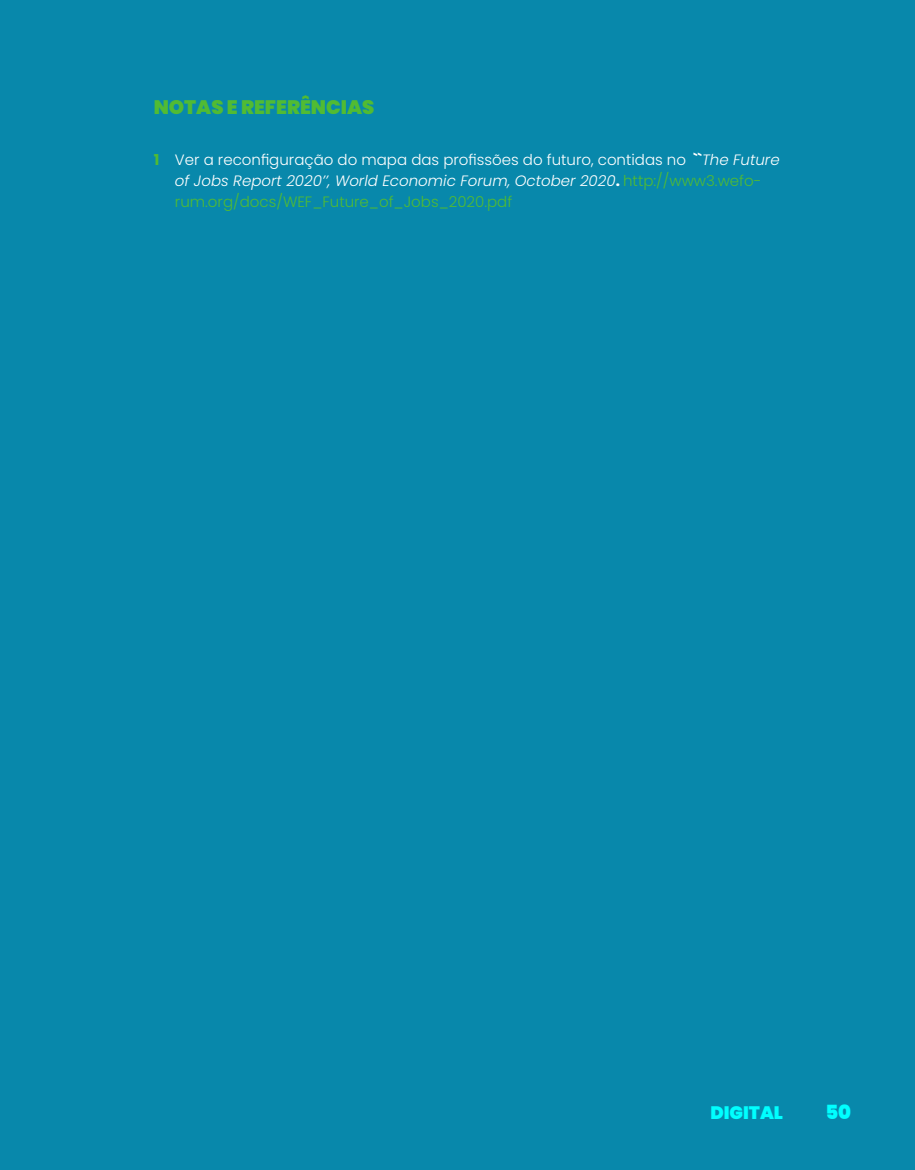
<style>
.page{position:relative;width:915px;height:1170px;background:#fff}
.page>*{position:absolute;margin:0;border:0;box-sizing:border-box;transform-origin:0 0}
.t1{font:900 19.5px "Poppins";color:#51bb33}
.t2{font:900 19.5px "Poppins";color:#0ff}
.t3{font:900 18px "Poppins";color:#0ff}
.t4{font:italic 300 15px/21px "Poppins";color:#fff}
.s1{font-weight:700;font-style:normal;color:#51bb33}
.s2{font-style:normal}
.s3{font-weight:700;font-style:normal}
.s4{font-style:normal;color:#51bb33}
</style>
<div class="page">
<div style="left:0;top:0;width:914px;height:1169px;background:#0888ab"></div>
<h1 class="t1" style="left:154px;top:96px;width:222px">NOTAS E REFERÊNCIAS</h1>
<p class="t4" style="left:175px;top:149px;width:606px;text-indent:-21px"><span class="s1">1</span> <span class="s2">Ver a reconfiguração do mapa das profissões do futuro, contidas no</span> <span class="s3">``</span>The Future of Jobs Report 2020’’, World Economic Forum, October 2020<span class="s3">.</span> <span class="s4">http://www3.wefo&shy;rum.org/docs/WEF_Future_of_Jobs_2020.pdf</span></p>
<p class="t3" style="left:710px;top:1102px;width:74px">DIGITAL</p>
<h1 class="t2" style="left:825px;top:1100px;width:27px">50</h1>
</div>
